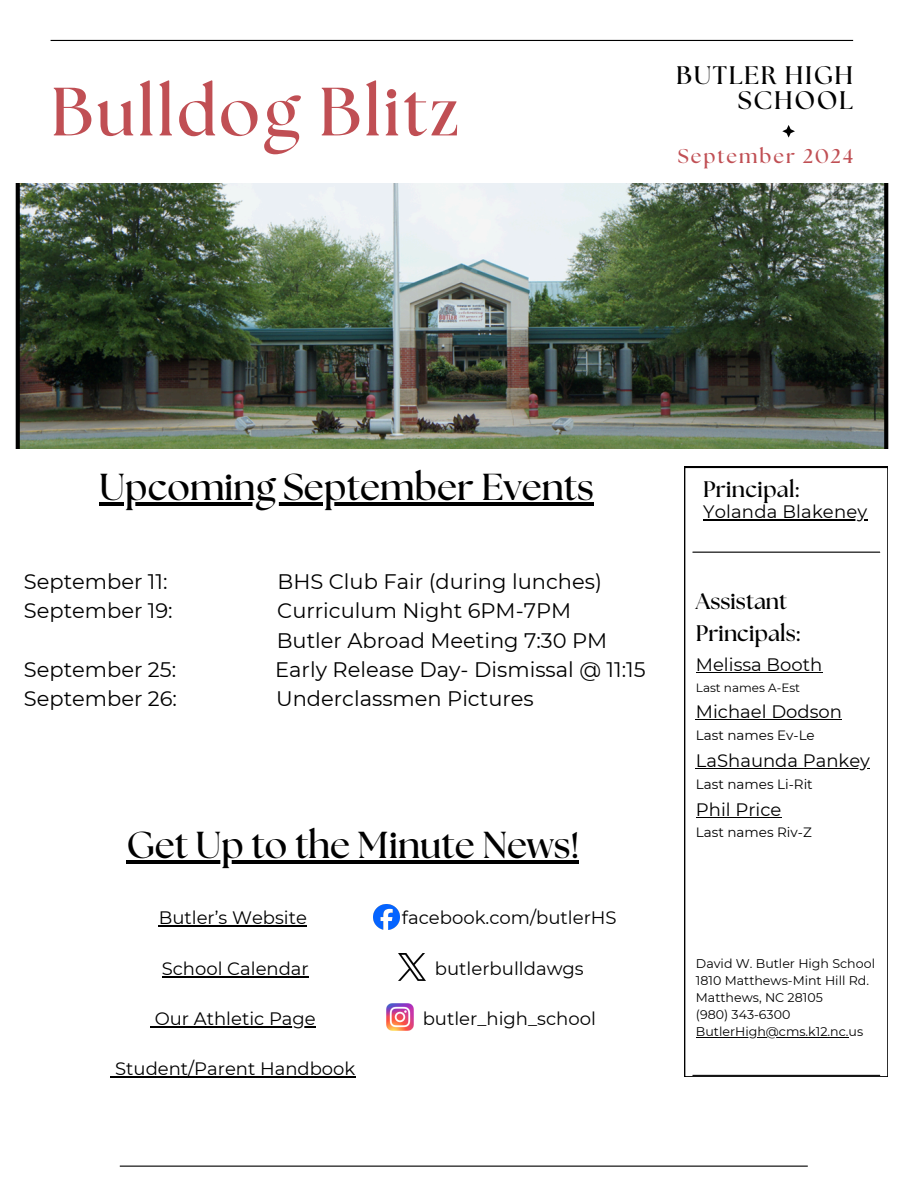
<style>
.page{position:relative;width:918px;height:1188px;background:#fff}
.page>*{position:absolute;margin:0;border:0;box-sizing:border-box;transform-origin:0 0}
.t1{font:700 68.1px "The Seasons";letter-spacing:.04em;color:#c04f54}
.t2{font:700 37.5px "The Seasons";color:#000}
.t3{font:700 25.35px/24.3px "The Seasons";letter-spacing:.065em;color:#000;text-align:right}
.t4{font:700 22.5px/32px "The Seasons";color:#000}
.t5{font:21px/29.2px "Montserrat";color:#000}
.t6{font:700 19.95px "The Seasons";letter-spacing:.1em;color:#c04f54}
.t7{font:18.15px "Montserrat";color:#000}
.t8{font:18px "Montserrat";color:#000}
.t9{font:13.5px "Montserrat";color:#000}
.t10{font:12.6px "Montserrat";color:#000}
.t11{font:12px "Montserrat";color:#000}
</style>
<div class="page">
<hr style="left:51px;top:40px;width:802px;height:1px;background:#000">
<hr style="left:120px;top:1166px;width:688px;height:1px;background:#000">
<hr style="left:126px;top:860px;width:453px;height:4px;background:#000">
<hr style="left:159px;top:926px;width:148px;height:1px;background:#000">
<hr style="left:162px;top:976px;width:147px;height:1px;background:#000">
<hr style="left:155px;top:1026px;width:161px;height:2px;background:#000">
<hr style="left:115px;top:1077px;width:240px;height:1px;background:#000">
<svg style="left:782px;top:125px;width:13px;height:13px"></svg>
<img style="left:16px;top:183px;width:873px;height:266px">
<svg style="left:684px;top:467px;width:204px;height:610px"></svg>
<hr style="left:696px;top:672px;width:126px;height:1px;background:#000">
<hr style="left:696px;top:719px;width:146px;height:1px;background:#000">
<hr style="left:696px;top:768px;width:174px;height:1px;background:#000">
<hr style="left:696px;top:817px;width:85px;height:1px;background:#000">
<hr style="left:696px;top:1037px;width:153px;height:1px;background:#000">
<hr style="left:693px;top:552px;width:187px;height:1px;background:#000">
<hr style="left:693px;top:1075px;width:187px;height:1px;background:#000">
<img style="left:386px;top:1004px;width:27px;height:27px">
<img style="left:399px;top:954px;width:27px;height:27px">
<img style="left:373px;top:904px;width:26px;height:26px">
<hr style="left:703px;top:519px;width:164px;height:1px;background:#000">
<hr style="left:99px;top:503px;width:495px;height:3px;background:#000">
<p class="t1" style="left:51px;top:81px;width:410px">Bulldog Blitz</p>
<p class="t3" style="left:676px;top:64px;width:178px">BUTLER HIGH<br>SCHOOL</p>
<p class="t6" style="left:678px;top:147px;width:177px">September 2024</p>
<p class="t2" style="left:99px;top:470px;width:496px">Upcoming September Events</p>
<p class="t5" style="left:24px;top:567px;width:145px">September 11:</p>
<p class="t5" style="left:278px;top:567px;width:326px">BHS Club Fair (during lunches)</p>
<p class="t5" style="left:24px;top:596px;width:150px">September 19:</p>
<p class="t5" style="left:277px;top:596px;width:332px">Curriculum Night 6PM-7PM<br>Butler Abroad Meeting 7:30 PM</p>
<p class="t5" style="left:24px;top:655px;width:154px">September 25:</p>
<p class="t5" style="left:275px;top:655px;width:372px">Early Release Day- Dismissal @ 11:15</p>
<p class="t5" style="left:24px;top:684px;width:155px">September 26:</p>
<p class="t5" style="left:276px;top:684px;width:259px">Underclassmen Pictures</p>
<h1 class="t2" style="left:126px;top:828px;width:454px">Get Up to the Minute News!</h1>
<h3 class="t8" style="left:159px;top:907px;width:150px">Butler’s Website</h3>
<h4 class="t8" style="left:162px;top:957px;width:148px">School Calendar</h4>
<h2 class="t8" style="left:155px;top:1008px;width:162px">Our Athletic Page</h2>
<h5 class="t8" style="left:115px;top:1058px;width:242px">Student/Parent Handbook</h5>
<p class="t7" style="left:402px;top:907px;width:216px">facebook.com/butlerHS</p>
<p class="t7" style="left:435px;top:957px;width:150px">butlerbulldawgs</p>
<p class="t7" style="left:423px;top:1007px;width:175px">butler_high_school</p>
<p class="t4" style="left:703px;top:474px;width:97px">Principal:</p>
<p class="t8" style="left:703px;top:501px;width:166px">Yolanda Blakeney</p>
<p class="t4" style="left:696px;top:586px;width:105px">Assistant<br>Principals:</p>
<p class="t8" style="left:696px;top:653px;width:128px">Melissa Booth</p>
<p class="t11" style="left:696px;top:680px;width:106px">Last names A-Est</p>
<p class="t8" style="left:696px;top:700px;width:148px">Michael Dodson</p>
<p class="t9" style="left:696px;top:726px;width:120px">Last names Ev-Le</p>
<p class="t8" style="left:696px;top:749px;width:176px">LaShaunda Pankey</p>
<p class="t9" style="left:696px;top:775px;width:118px">Last names Li-Rit</p>
<p class="t8" style="left:696px;top:798px;width:87px">Phil Price</p>
<p class="t9" style="left:696px;top:823px;width:117px">Last names Riv-Z</p>
<p class="t10" style="left:696px;top:955px;width:181px">David W. Butler High School</p>
<p class="t10" style="left:696px;top:972px;width:175px">1810 Matthews-Mint Hill Rd.</p>
<p class="t10" style="left:696px;top:989px;width:128px">Matthews, NC 28105</p>
<p class="t10" style="left:696px;top:1006px;width:96px">(980) 343-6300</p>
<p class="t10" style="left:696px;top:1023px;width:169px">ButlerHigh@cms.k12.nc.us</p>
</div>
